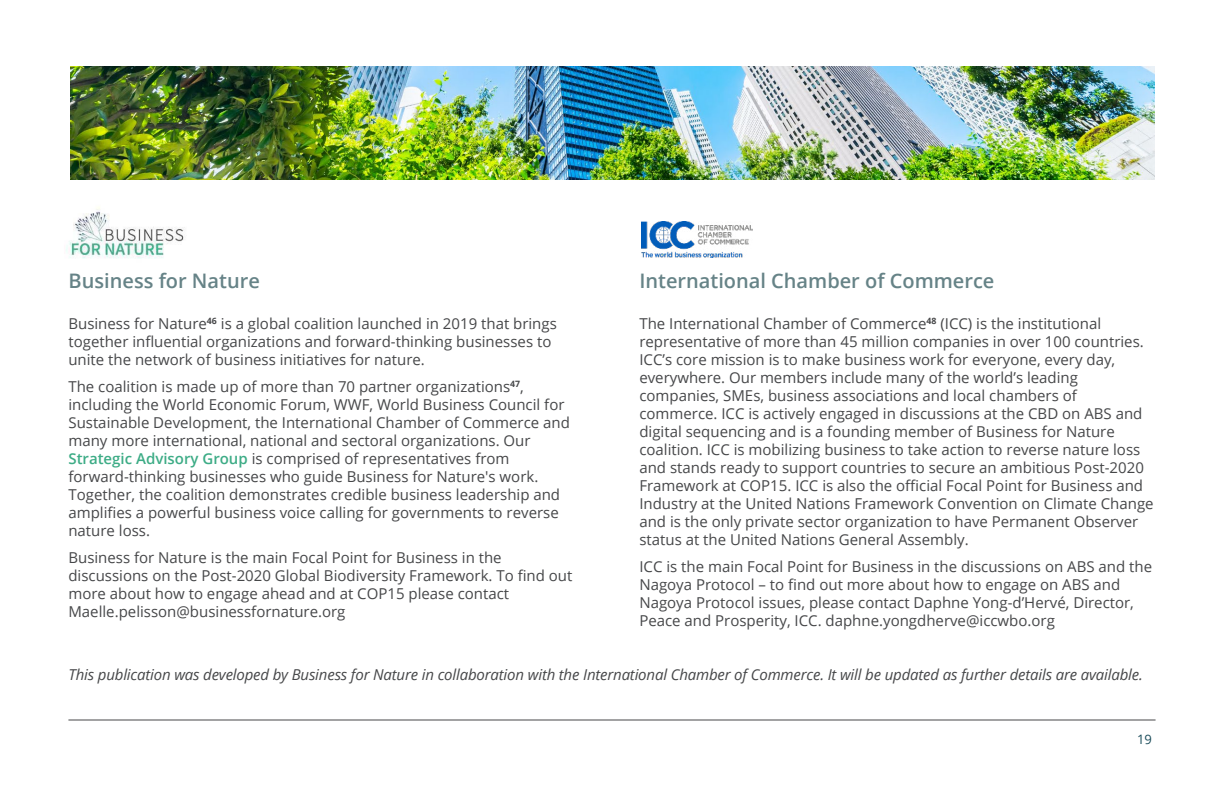
<style>
.page{position:relative;width:1224px;height:792px;background:#fff}
.page>*{position:absolute;margin:0;border:0;box-sizing:border-box;transform-origin:0 0}
.t1{font:600 20px "Open Sans";color:#668387}
.t2{font:15px/18px "Open Sans";color:#464749}
.t3{font:italic 15px "Open Sans";letter-spacing:-.01em;color:#464749}
.t4{font:13px "Open Sans";color:#1b4c5a}
.s1{font-weight:600;color:#3dac86}
</style>
<div class="page">
<hr style="left:68px;top:720px;width:1088px;height:1px;background:#464749">
<img style="left:641px;top:221px;width:111px;height:36px">
<img style="left:66px;top:207px;width:119px;height:52px">
<img style="left:70px;top:66px;width:1084px;height:114px">
<h1 class="t1" style="left:69px;top:267px;width:193px">Business for Nature</h1>
<p class="t2" style="left:68px;top:314px;width:490px">Business for Nature<sup>46</sup> is a global coalition launched in 2019 that brings together influential organizations and forward-thinking businesses to unite the network of business initiatives for nature.</p>
<p class="t2" style="left:68px;top:377px;width:503px">The coalition is made up of more than 70 partner organizations<sup>47</sup>, including the World Economic Forum, WWF, World Business Council for Sustainable Development, the International Chamber of Commerce and many more international, national and sectoral organizations. Our <span class="s1">Strategic Advisory Group</span> is comprised of representatives from forward-thinking businesses who guide Business for Nature's work.<br>Together, the coalition demonstrates credible business leadership and amplifies a powerful business voice calling for governments to reverse nature loss.</p>
<p class="t2" style="left:68px;top:548px;width:506px">Business for Nature is the main Focal Point for Business in the discussions on the Post-2020 Global Biodiversity Framework. To find out more about how to engage ahead and at COP15 please contact Maelle.pelisson@businessfornature.org</p>
<h1 class="t1" style="left:639px;top:267px;width:357px">International Chamber of Commerce</h1>
<p class="t2" style="left:639px;top:314px;width:516px">The International Chamber of Commerce<sup>48</sup> (ICC) is the institutional representative of more than 45 million companies in over 100 countries.<br>ICC’s core mission is to make business work for everyone, every day, everywhere. Our members include many of the world’s leading companies, SMEs, business associations and local chambers of commerce. ICC is actively engaged in discussions at the CBD on ABS and digital sequencing and is a founding member of Business for Nature coalition. ICC is mobilizing business to take action to reverse nature loss and stands ready to support countries to secure an ambitious Post-2020<br>Framework at COP15. ICC is also the official Focal Point for Business and Industry at the United Nations Framework Convention on Climate Change and is the only private sector organization to have Permanent Observer status at the United Nations General Assembly.</p>
<p class="t2" style="left:639px;top:557px;width:514px">ICC is the main Focal Point for Business in the discussions on ABS and the Nagoya Protocol – to find out more about how to engage on ABS and Nagoya Protocol issues, please contact Daphne Yong-d’Hervé, Director, Peace and Prosperity, ICC. daphne.yongdherve@iccwbo.org</p>
<p class="t3" style="left:68px;top:664px;width:1076px">This publication was developed by Business for Nature in collaboration with the International Chamber of Commerce. It will be updated as further details are available.</p>
<p class="t4" style="left:1137px;top:731px;width:16px">19</p>
</div>
